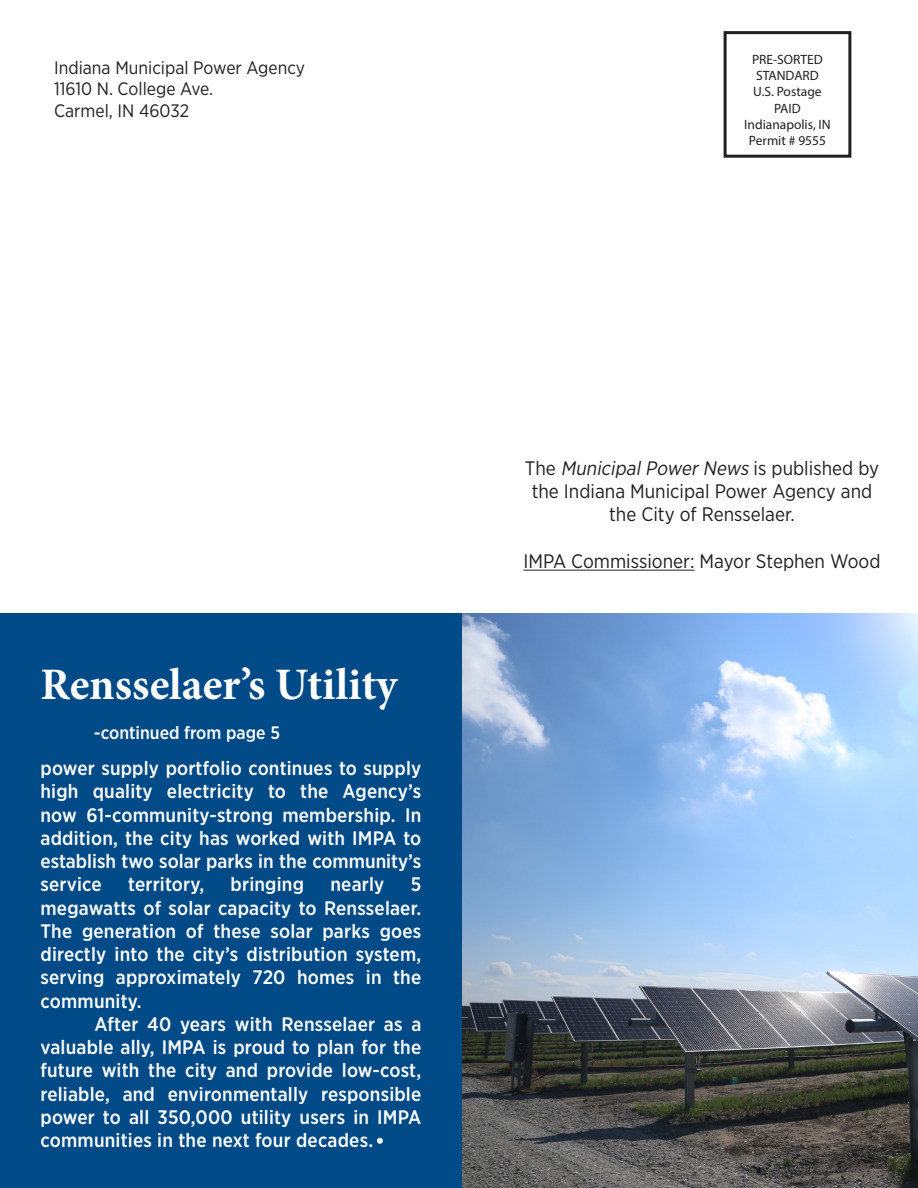
<style>
.page{position:relative;width:918px;height:1188px;background:#fff}
.page>*{position:absolute;margin:0;border:0;box-sizing:border-box;transform-origin:0 0}
.t1{font:700 45px "Minion Pro";letter-spacing:-.005em;color:#fff}
.t2{font:500 19.5px/23.2px "Gotham Narrow";letter-spacing:.01em;color:#fff;text-align:justify}
.t3{font:19.5px/23.4px "Gotham Narrow";color:#231f20;text-align:center}
.t4{font:18px/21.6px "Gotham Narrow";color:#231f20}
.t5{font:500 18px "Gotham Narrow";color:#fff}
.t6{font:13.5px/16.2px "Myriad Pro";color:#231f20;text-align:center}
.s1{font-style:italic}
</style>
<div class="page">
<div style="left:724px;top:31px;width:127px;height:127px;border:3px solid #231f20"></div>
<hr style="left:523px;top:570px;width:172px;height:1px;background:#231f20">
<div style="left:0;top:613px;width:918px;height:575px;background:#004a87"></div>
<img style="left:462px;top:613px;width:456px;height:575px">
<svg style="left:377px;top:1138px;width:6px;height:6px"></svg>
<p class="t4" style="left:54px;top:56px;width:252px">Indiana Municipal Power Agency<br>11610 N. College Ave.<br>Carmel, IN 46032</p>
<p class="t6" style="left:744px;top:51px;width:88px">PRE-SORTED<br>STANDARD<br>U.S. Postage<br>PAID<br>Indianapolis, IN<br>Permit # 9555</p>
<p class="t1" style="left:40px;top:653px;width:358px">Rensselaer’s Utility</p>
<p class="t5" style="left:94px;top:722px;width:188px">-continued from page 5</p>
<p class="t2" style="left:40px;top:756px;width:382px">power supply portfolio continues to supply high quality electricity to the Agency’s now 61-community-strong membership. In addition, the city has worked with IMPA to establish two solar parks in the community’s service</p>
<p class="t2" style="left:128px;top:873px;width:78px">territory,</p>
<p class="t2" style="left:231px;top:873px;width:75px">bringing</p>
<p class="t2" style="left:330px;top:873px;width:55px">nearly</p>
<p class="t2" style="left:40px;top:873px;width:382px;text-indent:370px">5 megawatts of solar capacity to Rensselaer.<br>The generation of these solar parks goes directly into the city’s distribution system, serving approximately 720 homes in the community.</p>
<p class="t2" style="left:40px;top:1012px;width:382px;text-indent:54px">After 40 years with Rensselaer as a valuable ally, IMPA is proud to plan for the future with the city and provide low-cost, reliable, and environmentally responsible power to all 350,000 utility users in IMPA communities in the next four decades.</p>
<p class="t3" style="left:525px;top:456px;width:356px">T h e <span class="s1">MunicipalPowerNews</span> i s p u b l i s h e d by the Indiana Municipal Power Agency and the City of Rensselaer.</p>
<p class="t3" style="left:523px;top:549px;width:359px">IMPA Commissioner: Mayor Stephen Wood</p>
</div>
